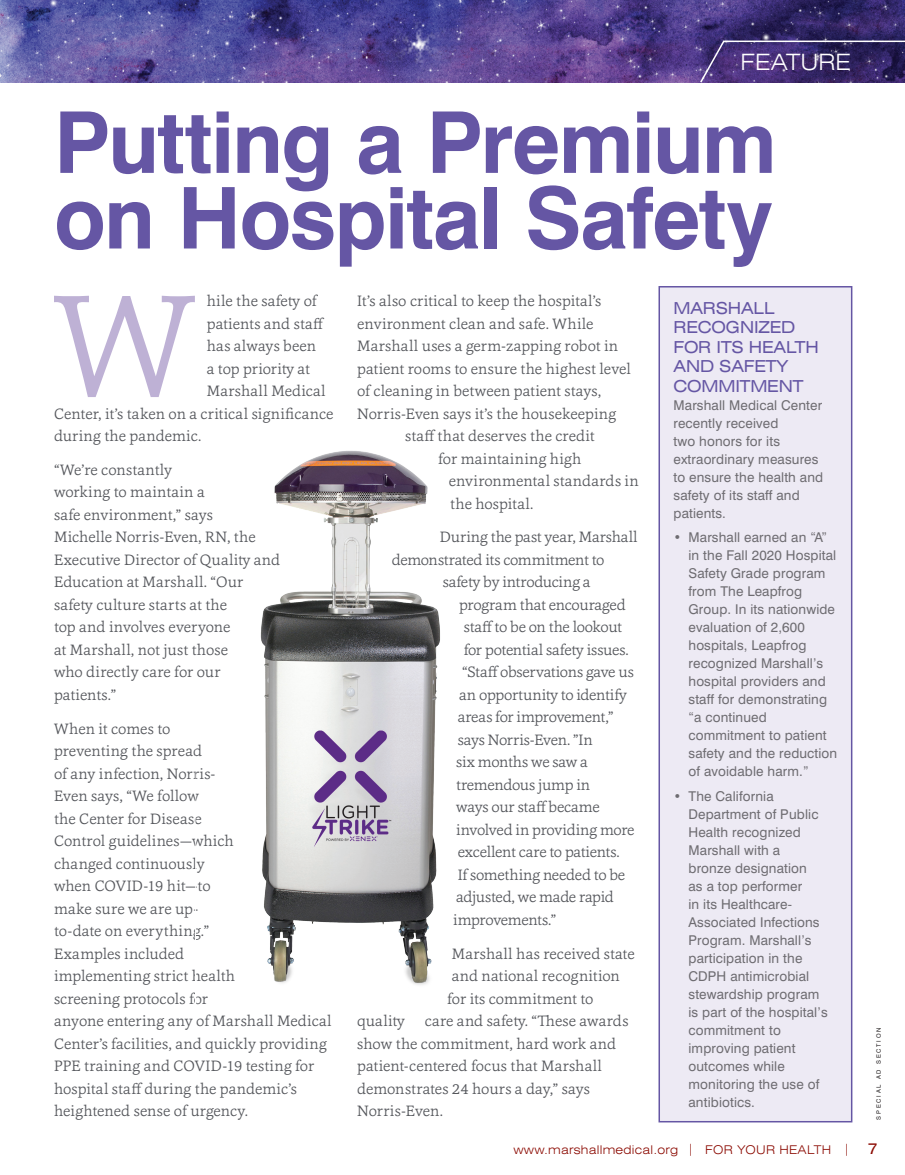
<style>
.page{position:relative;width:905px;height:1175px;background:#fff}
.page>*{position:absolute;margin:0;border:0;box-sizing:border-box;transform-origin:0 0}
.t1{font:300 148.5px "Cassia";color:#beb1d5}
.t2{font:700 85.35px/75.6px "Swiss 721 BT";letter-spacing:-.02em;color:#6556a4}
.t3{font:300 expanded 22.5px "Swiss 721 BT";color:#fff}
.t4{font:expanded 16.5px/19.5px "Swiss 721 BT";letter-spacing:-.01em;color:#6556a4}
.t5{font:300 15.3px/22.5px "Cassia";color:#54565b}
.t6{font:300 15.3px "Cassia";letter-spacing:-.02em;color:#54565b}
.t7{font:300 15.3px "Cassia";letter-spacing:-.025em;color:#54565b}
.t8{font:13.5px/18px "Swiss 721 BT";letter-spacing:.01em;color:#6e6c71}
.t9{font:300 expanded 12px "Swiss 721 BT";letter-spacing:.02em;color:#8b0a02}
.t10{font:6px "Swiss 721 BT";letter-spacing:.3em;color:#231f20}
.s1{font-weight:400;font-size:15px}
</style>
<div class="page">
<img style="left:0;top:0;width:904px;height:82px">
<svg style="left:698px;top:40px;width:206px;height:43px;background:#443272"></svg>
<img style="left:260px;top:451px;width:180px;height:534px">
<div style="left:658px;top:286px;width:195px;height:837px;background:#edeaf4"></div>
<h3 class="t3" style="left:740px;top:49px;width:112px">FEATURE</h3>
<h2 class="t2" style="left:54px;top:104px;width:724px">Putting a Premium on Hospital Safety</h2>
<p class="t4" style="left:673px;top:298px;width:147px">MARSHALL<br>RECOGNIZED<br>FOR ITS HEALTH<br>AND SAFETY<br>COMMITMENT</p>
<p class="t8" style="left:673px;top:396px;width:151px">Marshall Medical Center recently received<br>two honors for its extraordinary measures to ensure the health and safety of its staff and patients.</p>
<p class="t8" style="left:688px;top:528px;width:150px;text-indent:-15px">• Marshall earned an “A” in the Fall 2020 Hospital<br>Safety Grade program from The Leapfrog<br>Group. In its nationwide evaluation of 2,600 hospitals, Leapfrog recognized Marshall’s hospital providers and staff for demonstrating “a continued commitment to patient safety and the reduction of avoidable harm.”</p>
<p class="t8" style="left:688px;top:787px;width:141px;text-indent:-15px">• The California<br>Department of Public<br>Health recognized<br>Marshall with a<br>bronze designation<br>as a top performer<br>in its Healthcare-<br>Associated Infections<br>Program. Marshall’s participation in the<br>CDPH antimicrobial stewardship program is part of the hospital’s commitment to improving patient outcomes while monitoring the use of antibiotics.</p>
<h1 class="t1" style="left:54px;top:247px;width:142px">W</h1>
<p class="t5" style="left:207px;top:289px;width:111px">hile the safety of</p>
<p class="t5" style="left:357px;top:289px;width:245px">It’s also critical to keep the hospital’s</p>
<p class="t5" style="left:357px;top:312px;width:238px">environment clean and safe. While</p>
<p class="t5" style="left:357px;top:334px;width:262px">Marshall uses a germ-zapping robot in</p>
<p class="t5" style="left:357px;top:357px;width:275px">patient rooms to ensure the highest level</p>
<p class="t5" style="left:357px;top:379px;width:246px">of cleaning in between patient stays,</p>
<p class="t5" style="left:357px;top:402px;width:260px">Norris-Even says it’s the housekeeping</p>
<p class="t5" style="left:405px;top:424px;width:191px">staff that deserves the credit</p>
<p class="t5" style="left:438px;top:447px;width:145px">for maintaining high</p>
<p class="t5" style="left:448px;top:469px;width:191px">environmental standards in</p>
<p class="t5" style="left:450px;top:492px;width:85px">the hospital.</p>
<p class="t5" style="left:440px;top:525px;width:199px">During the past year, Marshall</p>
<p class="t6" style="left:392px;top:549px;width:214px">demonstrated its commitment to</p>
<p class="t5" style="left:443px;top:570px;width:149px">safety by introducing a</p>
<p class="t5" style="left:459px;top:593px;width:168px">program that encouraged</p>
<p class="t6" style="left:464px;top:617px;width:160px">staff to be on the lookout</p>
<p class="t5" style="left:464px;top:638px;width:167px">for potential safety issues.</p>
<p class="t5" style="left:462px;top:660px;width:173px">“Staff observations gave us</p>
<p class="t6" style="left:459px;top:684px;width:169px">an opportunity to identify</p>
<p class="t7" style="left:457px;top:707px;width:157px">areas for improvement,”</p>
<p class="t5" style="left:457px;top:728px;width:136px">says Norris-Even. ”In</p>
<p class="t6" style="left:456px;top:752px;width:133px">six months we saw a</p>
<p class="t7" style="left:456px;top:774px;width:135px">tremendous jump in</p>
<p class="t5" style="left:456px;top:795px;width:145px">ways our staff became</p>
<p class="t7" style="left:456px;top:819px;width:180px">involved in providing more</p>
<p class="t6" style="left:457px;top:842px;width:164px">excellent care to patients.</p>
<p class="t5" style="left:457px;top:863px;width:169px">If something needed to be</p>
<p class="t6" style="left:456px;top:887px;width:159px">adjusted, we made rapid</p>
<p class="t7" style="left:453px;top:909px;width:104px">improvements.”</p>
<p class="t5" style="left:447px;top:942px;width:189px">Marshall has received state and national recognition for its commitment to</p>
<p class="t5" style="left:357px;top:1009px;width:49px">quality</p>
<p class="t5" style="left:207px;top:312px;width:119px">patients and staff</p>
<p class="t5" style="left:207px;top:334px;width:111px">has always been</p>
<p class="t5" style="left:207px;top:357px;width:105px">a top priority at</p>
<p class="t5" style="left:207px;top:379px;width:120px">Marshall Medical</p>
<p class="t5" style="left:54px;top:402px;width:281px">Center, it’s taken on a critical significance</p>
<p class="t5" style="left:54px;top:424px;width:149px">during the pandemic.</p>
<p class="t5" style="left:54px;top:458px;width:228px">“We’re constantly<br>working to maintain a<br>safe environment,” says<br>Michelle Norris-Even, RN, the<br>Executive Director of Quality and<br>Education at Marshall. “Our safety culture starts at the<br>top and involves everyone<br>at Marshall, not just those<br>who directly care for our patients.”</p>
<p class="t5" style="left:54px;top:717px;width:279px">When it comes to<br>preventing the spread<br>of any infection, Norris-<br>Even says, “We follow<br>the Center for Disease<br>Control guidelines—which<br>changed continuously<br>when COVID-19 hit—to<br>make sure we are up-<br>to-date on everything.”<br>Examples included<br>implementing strict health<br>screening protocols for<br>anyone entering any of Marshall Medical<br>Center’s facilities, and quickly providing<br>PPE training and COVID-19 testing for hospital staff during the pandemic’s heightened sense of urgency.</p>
<p class="t5" style="left:357px;top:1009px;width:273px;text-indent:67px">care and safety. “These awards show the commitment, hard work and patient-centered focus that Marshall demonstrates 24 hours a day,” says<br>Norris-Even.</p>
<p class="t10" style="left:875px;top:1119px;width:94px;rotate:-90deg">SPECIAL AD SECTION</p>
<p class="t9" style="left:513px;top:1142px;width:366px">www.marshallmedical.org | FOR YOUR HEALTH | <span class="s1">7</span></p>
</div>
